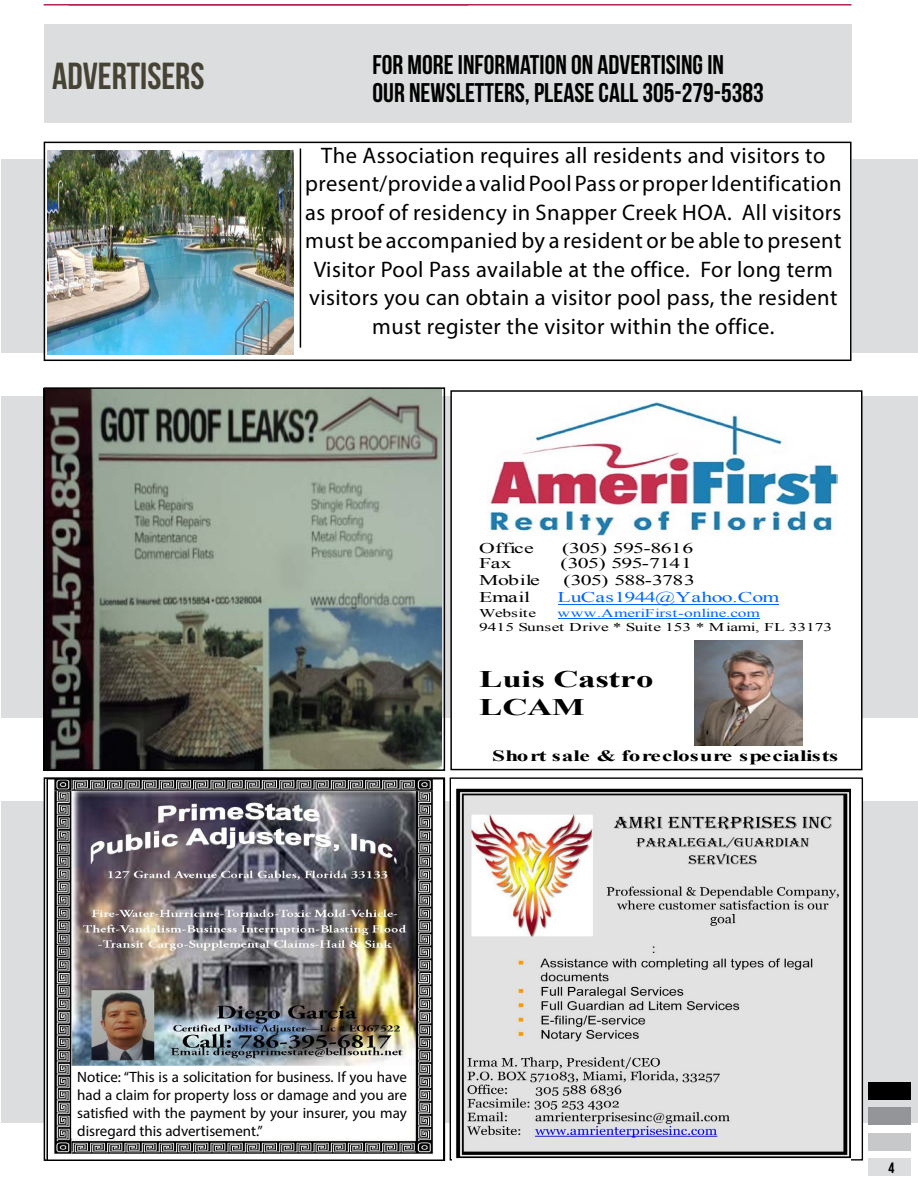
<style>
.page{position:relative;width:918px;height:1188px;background:#fff}
.page>*{position:absolute;margin:0;border:0;box-sizing:border-box;transform-origin:0 0}
.t1{font:37.65px "Bebas Neue";color:#464335}
.t2{font:27px/28.5px "Bebas Neue";color:#000}
.t3{font:700 23.7px/27.6px "Times New Roman";color:#000;scale:1.47 1}
.t4{font:22.5px/28.5px "Myriad Pro";letter-spacing:.02em;color:#000;text-align:center}
.t5{font:700 15.75px "Times New Roman";letter-spacing:-.005em;color:#000;scale:1.47 1}
.t6{font:15px/18px "Myriad Pro";color:#000;text-align:justify}
.t7{font:15px "Bebas Neue";color:#000}
.t8{font:14.85px "Times New Roman";letter-spacing:-.035em;color:#000;scale:1.47 1}
.t9{font:14.85px "Times New Roman";letter-spacing:-.02em;color:#06f;scale:1.47 1}
.t10{font:11.85px "Times New Roman";color:#000;scale:1.47 1}
.t11{font:11.85px "Times New Roman";color:#06f;scale:1.47 1}
</style>
<div class="page">
<hr style="left:44px;top:4px;width:808px;height:2px;background:#b62154">
<div style="left:44px;top:24px;width:808px;height:99px;background:#dcddde"></div>
<div style="left:1px;top:396px;width:917px;height:321px;background:#dcddde"></div>
<div style="left:1px;top:801px;width:917px;height:321px;background:#dcddde"></div>
<div style="left:1px;top:159px;width:917px;height:194px;background:#dcddde"></div>
<div style="left:44px;top:132px;width:808px;height:234px;background:#fff"></div>
<img style="left:47px;top:151px;width:246px;height:204px">
<div style="left:450px;top:777px;width:413px;height:384px;background:#fff;border:1px solid #000"></div>
<div style="left:451px;top:391px;width:411px;height:379px;background:#fff"></div>
<hr style="left:558px;top:604px;width:221px;height:1px;background:#06f">
<hr style="left:558px;top:618px;width:202px;height:1px;background:#06f">
<img style="left:694px;top:641px;width:109px;height:105px">
<img style="left:488px;top:400px;width:350px;height:136px">
<div style="left:450px;top:390px;width:413px;height:380px;border:1px solid #000"></div>
<img style="left:49px;top:781px;width:393px;height:373px">
<div style="left:46px;top:778px;width:399px;height:383px;border:2px solid #000"></div>
<div style="left:868px;top:1159px;width:43px;height:17px;background:#dcddde"></div>
<div style="left:868px;top:1133px;width:43px;height:17px;background:#c7c8ca"></div>
<div style="left:868px;top:1108px;width:43px;height:17px;background:#939598"></div>
<div style="left:868px;top:1082px;width:43px;height:17px;background:#000"></div>
<img style="left:43px;top:389px;width:399px;height:382px">
<img style="left:453px;top:788px;width:397px;height:373px">
<div style="left:44px;top:387px;width:401px;height:384px;border:1px solid #000"></div>
<div style="left:71px;top:1066px;width:340px;height:72px;background:#fff"></div>
<div style="left:44px;top:142px;width:808px;height:219px;border:2px solid #000"></div>
<hr style="left:300px;top:148px;width:1px;height:200px;background:#000">
<h1 class="t1" style="left:52px;top:56px;width:154px">ADVERTISERS</h1>
<p class="t2" style="left:373px;top:50px;width:393px">FOR MORE INFORMATION ON ADVERTISING IN<br>OUR NEWSLETTERS, PLEASE CALL 305-279-5383</p>
<p class="t4" style="left:305px;top:140px;width:538px">The Association requires all residents and visitors to present/provide a valid Pool Pass or proper Identification as proof of residency in Snapper Creek HOA. All visitors must be accompanied by a resident or be able to present Visitor Pool Pass available at the office. For long term visitors you can obtain a visitor pool pass, the resident must register the visitor within the office.</p>
<p class="t8" style="left:479px;top:538px;width:39px">Office</p>
<p class="t8" style="left:562px;top:538px;width:91px">(305) 595-8616</p>
<p class="t8" style="left:479px;top:554px;width:24px">Fax</p>
<p class="t8" style="left:561px;top:554px;width:91px">(305) 595-7141</p>
<p class="t8" style="left:479px;top:570px;width:43px">Mobile</p>
<p class="t8" style="left:563px;top:570px;width:91px">(305) 588-3783</p>
<p class="t8" style="left:479px;top:587px;width:36px">Email</p>
<p class="t9" style="left:558px;top:587px;width:152px">LuCas1944@Yahoo.Com</p>
<p class="t10" style="left:479px;top:605px;width:40px">Website</p>
<p class="t11" style="left:558px;top:605px;width:139px">www.AmeriFirst-online.com</p>
<p class="t10" style="left:479px;top:619px;width:242px">9415 Sunset Drive * Suite 153 * Miami, FL 33173</p>
<p class="t3" style="left:479px;top:665px;width:120px">Luis Castro<br>LCAM</p>
<p class="t5" style="left:492px;top:745px;width:237px">Short sale &amp; foreclosure specialists</p>
<p class="t6" style="left:77px;top:1068px;width:331px">Notice: “This is a solicitation for business. If you have had a claim for property loss or damage and you are satisfied with the payment by your insurer, you may disregard this advertisement.”</p>
<p class="t7" style="left:889px;top:1160px;width:7px">4</p>
</div>
